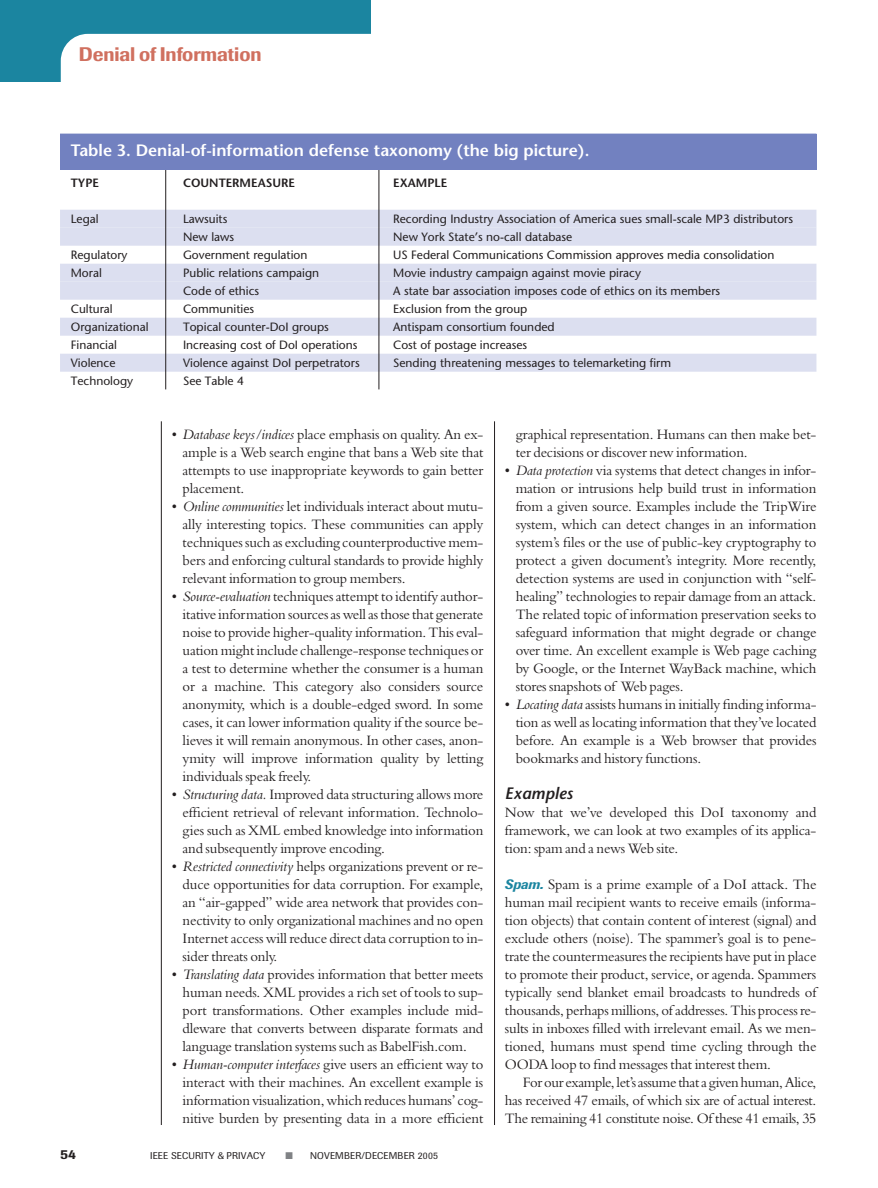
<style>
.page{position:relative;width:878px;height:1188px;background:#fff}
.page>*{position:absolute;margin:0;border:0;box-sizing:border-box;transform-origin:0 0}
.t1{font:500 19.5px "Imago";letter-spacing:-.005em;color:#d0705f}
.t2{font:600 16.5px "Stone Sans";color:#fff}
.t3{font:italic 600 16.5px "Stone Sans";color:#231f20}
.t4{font:15px/18px "Bembo";letter-spacing:-.015em;color:#231f20;text-align:justify}
.t5{font:500 13.5px "Imago";color:#231f20}
.t6{font:12px "Stone Sans";color:#231f20}
.t7{font:600 12px "Stone Sans";color:#231f20}
.t8{font:9.75px "Imago";letter-spacing:.02em;color:#231f20}
.s1{font-style:italic}
.s2{color:#808285}
.s3{font-family:"Imago";font-weight:500;font-style:italic;font-size:13.5px;color:#1b85a0}
</style>
<div class="page">
<div style="left:0;top:0;width:370px;height:82px;background:#1b85a0"></div>
<div style="left:61px;top:34px;width:352px;height:84px;background:#fff;border-radius:27px"></div>
<hr style="left:161px;top:136px;width:1px;height:989px;background:#231f20">
<hr style="left:494px;top:136px;width:1px;height:989px;background:#231f20">
<div style="left:60px;top:134px;width:756px;height:287px;background:#fff"></div>
<div style="left:60px;top:210px;width:756px;height:18px;background:#dcdff0"></div>
<div style="left:60px;top:228px;width:756px;height:18px;background:#dcdff0"></div>
<div style="left:60px;top:264px;width:756px;height:18px;background:#dcdff0"></div>
<div style="left:60px;top:282px;width:756px;height:18px;background:#dcdff0"></div>
<div style="left:60px;top:318px;width:756px;height:18px;background:#dcdff0"></div>
<div style="left:60px;top:354px;width:756px;height:18px;background:#dcdff0"></div>
<hr style="left:165px;top:144px;width:1px;height:245px;background:#231f20">
<hr style="left:378px;top:140px;width:1px;height:249px;background:#231f20">
<div style="left:60px;top:134px;width:756px;height:36px;background:#7281c0"></div>
<h1 class="t1" style="left:79px;top:47px;width:184px">Denial of Information</h1>
<p class="t2" style="left:71px;top:144px;width:520px">Table 3. Denial-of-information defense taxonomy (the big picture).</p>
<p class="t7" style="left:71px;top:178px;width:30px">TYPE</p>
<p class="t7" style="left:183px;top:178px;width:113px">COUNTERMEASURE</p>
<p class="t7" style="left:393px;top:178px;width:56px">EXAMPLE</p>
<p class="t6" style="left:71px;top:214px;width:29px">Legal</p>
<p class="t6" style="left:183px;top:214px;width:46px">Lawsuits</p>
<p class="t6" style="left:393px;top:214px;width:401px">Recording Industry Association of America sues small-scale MP3 distributors</p>
<p class="t6" style="left:183px;top:232px;width:53px">New laws</p>
<p class="t6" style="left:393px;top:232px;width:180px">New York State’s no-call database</p>
<p class="t6" style="left:71px;top:250px;width:58px">Regulatory</p>
<p class="t6" style="left:183px;top:250px;width:126px">Government regulation</p>
<p class="t6" style="left:393px;top:250px;width:383px">US Federal Communications Commission approves media consolidation</p>
<p class="t6" style="left:71px;top:268px;width:33px">Moral</p>
<p class="t6" style="left:183px;top:268px;width:138px">Public relations campaign</p>
<p class="t6" style="left:393px;top:268px;width:249px">Movie industry campaign against movie piracy</p>
<p class="t6" style="left:183px;top:286px;width:78px">Code of ethics</p>
<p class="t6" style="left:393px;top:286px;width:328px">A state bar association imposes code of ethics on its members</p>
<p class="t6" style="left:71px;top:304px;width:43px">Cultural</p>
<p class="t6" style="left:183px;top:304px;width:73px">Communities</p>
<p class="t6" style="left:393px;top:304px;width:136px">Exclusion from the group</p>
<p class="t6" style="left:71px;top:322px;width:79px">Organizational</p>
<p class="t6" style="left:183px;top:322px;width:147px">Topical counter-DoI groups</p>
<p class="t6" style="left:393px;top:322px;width:163px">Antispam consortium founded</p>
<p class="t6" style="left:71px;top:340px;width:48px">Financial</p>
<p class="t6" style="left:183px;top:340px;width:176px">Increasing cost of DoI operations</p>
<p class="t6" style="left:393px;top:340px;width:136px">Cost of postage increases</p>
<p class="t6" style="left:71px;top:358px;width:46px">Violence</p>
<p class="t6" style="left:183px;top:358px;width:178px">Violence against DoI perpetrators</p>
<p class="t6" style="left:393px;top:358px;width:279px">Sending threatening messages to telemarketing firm</p>
<p class="t6" style="left:71px;top:376px;width:64px">Technology</p>
<p class="t6" style="left:183px;top:376px;width:62px">See Table 4</p>
<p class="t4" style="left:183px;top:427px;width:302px;text-indent:-11px">• <span class="s1">Database keys/indices</span> place emphasis on quality. An ex&shy;ample is a Web search engine that bans a Web site that attempts to use inappropriate keywords to gain better placement.</p>
<p class="t4" style="left:183px;top:499px;width:302px;text-indent:-11px">• <span class="s1">Online communities</span> let individuals interact about mutu&shy;ally interesting topics. These communities can apply techniques such as excluding counterproductive mem&shy;bers and enforcing cultural standards to provide highly relevant information to group members.</p>
<p class="t4" style="left:183px;top:589px;width:302px;text-indent:-11px">• <span class="s1">Source-evaluation</span> techniques attempt to identify author&shy;itative information sources as well as those that generate noise to provide higher-quality information. This eval&shy;uation might include challenge-response techniques or a test to determine whether the consumer is a human or a machine. This category also considers source anonymity, which is a double-edged sword. In some cases, it can lower information quality if the source be&shy;lieves it will remain anonymous. In other cases, anon&shy;ymity will improve information quality by letting individuals speak freely.</p>
<p class="t4" style="left:183px;top:787px;width:302px;text-indent:-11px">• <span class="s1">Structuring data.</span> Improved data structuring allows more efficient retrieval of relevant information. Technolo&shy;gies such as XML embed knowledge into information and subsequently improve encoding.</p>
<p class="t4" style="left:183px;top:859px;width:302px;text-indent:-11px">• <span class="s1">Restricted connectivity</span> helps organizations prevent or re&shy;duce opportunities for data corruption. For example, an “air-gapped” wide area network that provides con&shy;nectivity to only organizational machines and no open Internet access will reduce direct data corruption to in&shy;sider threats only.</p>
<p class="t4" style="left:183px;top:967px;width:302px;text-indent:-11px">• <span class="s1">Translating data</span> provides information that better meets human needs. XML provides a rich set of tools to sup&shy;port transformations. Other examples include mid&shy;dleware that converts between disparate formats and language translation systems such as BabelFish.com.</p>
<p class="t4" style="left:183px;top:1057px;width:302px;text-indent:-11px">• <span class="s1">Human-computer interfaces</span> give users an efficient way to interact with their machines. An excellent example is information visualization, which reduces humans’ cog&shy;nitive burden by presenting data in a more efficient</p>
<p class="t5" style="left:60px;top:1150px;width:18px">54</p>
<p class="t8" style="left:150px;top:1152px;width:117px">IEEE SECURITY &amp; PRIVACY</p>
<p class="t8" style="left:285px;top:1152px;width:154px"><span class="s2">■</span> NOVEMBER/DECEMBER 2005</p>
<p class="t4" style="left:515px;top:427px;width:302px">graphical representation. Humans can then make bet&shy;ter decisions or discover new information.</p>
<p class="t4" style="left:515px;top:463px;width:302px;text-indent:-11px">• <span class="s1">Data protection</span> via systems that detect changes in infor&shy;mation or intrusions help build trust in information from a given source. Examples include the TripWire system, which can detect changes in an information system’s files or the use of public-key cryptography to protect a given document’s integrity. More recently, detection systems are used in conjunction with “self&shy;healing” technologies to repair damage from an attack.<br>The related topic of information preservation seeks to safeguard information that might degrade or change over time. An excellent example is Web page caching by Google, or the Internet WayBack machine, which stores snapshots of Web pages.</p>
<p class="t4" style="left:515px;top:697px;width:302px;text-indent:-11px">• <span class="s1">Locating data</span> assists humans in initially finding informa&shy;tion as well as locating information that they’ve located before. An example is a Web browser that provides bookmarks and history functions.</p>
<p class="t3" style="left:505px;top:787px;width:69px">Examples</p>
<p class="t4" style="left:505px;top:805px;width:313px">Now that we’ve developed this DoI taxonomy and framework, we can look at two examples of its applica&shy;tion: spam and a news Web site.</p>
<p class="t4" style="left:505px;top:877px;width:313px"><span class="s3">Spam.</span> Spam is a prime example of a DoI attack. The human mail recipient wants to receive emails (informa&shy;tion objects) that contain content of interest (signal) and exclude others (noise). The spammer’s goal is to pene&shy;trate the countermeasures the recipients have put in place to promote their product, service, or agenda. Spammers typically send blanket email broadcasts to hundreds of thousands, perhaps millions, of addresses. This process re&shy;sults in inboxes filled with irrelevant email. As we men&shy;tioned, humans must spend time cycling through the OODA loop to find messages that interest them.</p>
<p class="t4" style="left:505px;top:1075px;width:313px;text-indent:18px">For our example, let’s assume that a given human, Alice, has received 47 emails, of which six are of actual interest.<br>The remaining 41 constitute noise. Of these 41 emails, 35</p>
</div>
